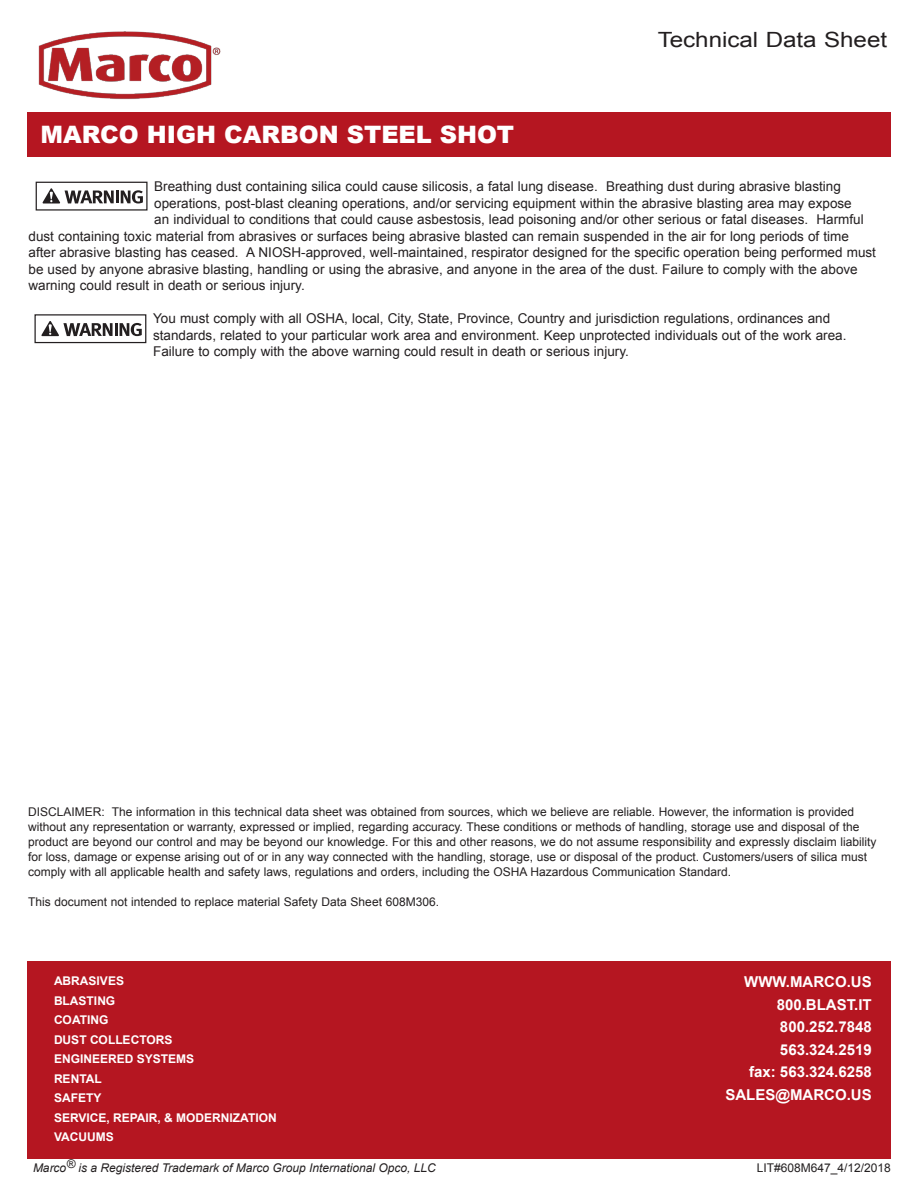
<style>
.page{position:relative;width:918px;height:1188px;background:#fff}
.page>*{position:absolute;margin:0;border:0;box-sizing:border-box;transform-origin:0 0}
.t1{font:900 24px "Arial";color:#fff}
.t2{font:21px "Arial";color:#231f20;scale:1.15 1}
.t3{font:700 15px/22.5px "Arial";color:#fff;text-align:right}
.t4{font:13.5px/16.5px "Arial";color:#231f20}
.t5{font:12px/15px "Arial";color:#231f20}
.t6{font:700 12px/19.5px "Arial";color:#fff}
.t7{font:italic 12px "Arial";color:#231f20}
</style>
<div class="page">
<div style="left:36px;top:182px;width:112px;height:29px;border:1px solid #231f20"></div>
<svg style="left:42px;top:188px;width:101px;height:16px"></svg>
<div style="left:35px;top:314px;width:111px;height:29px;border:1px solid #231f20"></div>
<svg style="left:41px;top:321px;width:101px;height:15px"></svg>
<div style="left:27px;top:961px;width:864px;height:198px;background:#b51621"></div>
<div style="left:27px;top:112px;width:864px;height:45px;background:#b51621"></div>
<img style="left:38px;top:31px;width:183px;height:69px">
<h1 class="t1" style="left:40px;top:117px;width:475px">MARCO HIGH CARBON STEEL SHOT</h1>
<h2 class="t2" style="left:658px;top:25px;width:201px">Technical Data Sheet</h2>
<p class="t4" style="left:154px;top:179px;width:688px">Breathing dust containing silica could cause silicosis, a fatal lung disease. Breathing dust during abrasive blasting</p>
<p class="t4" style="left:154px;top:195px;width:699px">operations, post-blast cleaning operations, and/or servicing equipment within the abrasive blasting area may expose</p>
<p class="t4" style="left:154px;top:212px;width:711px">an individual to conditions that could cause asbestosis, lead poisoning and/or other serious or fatal diseases. Harmful</p>
<p class="t4" style="left:28px;top:228px;width:822px">dust containing toxic material from abrasives or surfaces being abrasive blasted can remain suspended in the air for long periods of time</p>
<p class="t4" style="left:28px;top:245px;width:849px">after abrasive blasting has ceased. A NIOSH-approved, well-maintained, respirator designed for the specific operation being performed must</p>
<p class="t4" style="left:28px;top:261px;width:831px">be used by anyone abrasive blasting, handling or using the abrasive, and anyone in the area of the dust. Failure to comply with the above</p>
<p class="t4" style="left:28px;top:278px;width:275px">warning could result in death or serious injury.</p>
<p class="t4" style="left:153px;top:311px;width:692px">You must comply with all OSHA, local, City, State, Province, Country and jurisdiction regulations, ordinances and standards, related to your particular work area and environment. Keep unprotected individuals out of the work area.<br>Failure to comply with the above warning could result in death or serious injury.</p>
<p class="t5" style="left:28px;top:804px;width:850px">DISCLAIMER: The information in this technical data sheet was obtained from sources, which we believe are reliable. However, the information is provided without any representation or warranty, expressed or implied, regarding accuracy. These conditions or methods of handling, storage use and disposal of the product are beyond our control and may be beyond our knowledge. For this and other reasons, we do not assume responsibility and expressly disclaim liability for loss, damage or expense arising out of or in any way connected with the handling, storage, use or disposal of the product. Customers/users of silica must comply with all applicable health and safety laws, regulations and orders, including the OSHA Hazardous Communication Standard.</p>
<p class="t5" style="left:28px;top:894px;width:410px">This document not intended to replace material Safety Data Sheet 608M306.</p>
<p class="t6" style="left:54px;top:972px;width:224px">ABRASIVES<br>BLASTING<br>COATING<br>DUST COLLECTORS<br>ENGINEERED SYSTEMS<br>RENTAL<br>SAFETY<br>SERVICE, REPAIR, &amp; MODERNIZATION<br>VACUUMS</p>
<p class="t7" style="left:33px;top:1160px;width:404px">Marco® is a Registered Trademark of Marco Group International Opco, LLC</p>
<p class="t3" style="left:725px;top:971px;width:148px">WWW.MARCO.US<br>800.BLAST.IT<br>800.252.7848<br>563.324.2519<br>fax: 563.324.6258<br>SALES@MARCO.US</p>
<p class="t5" style="left:757px;top:1161px;width:136px">LIT#608M647_4/12/2018</p>
</div>
